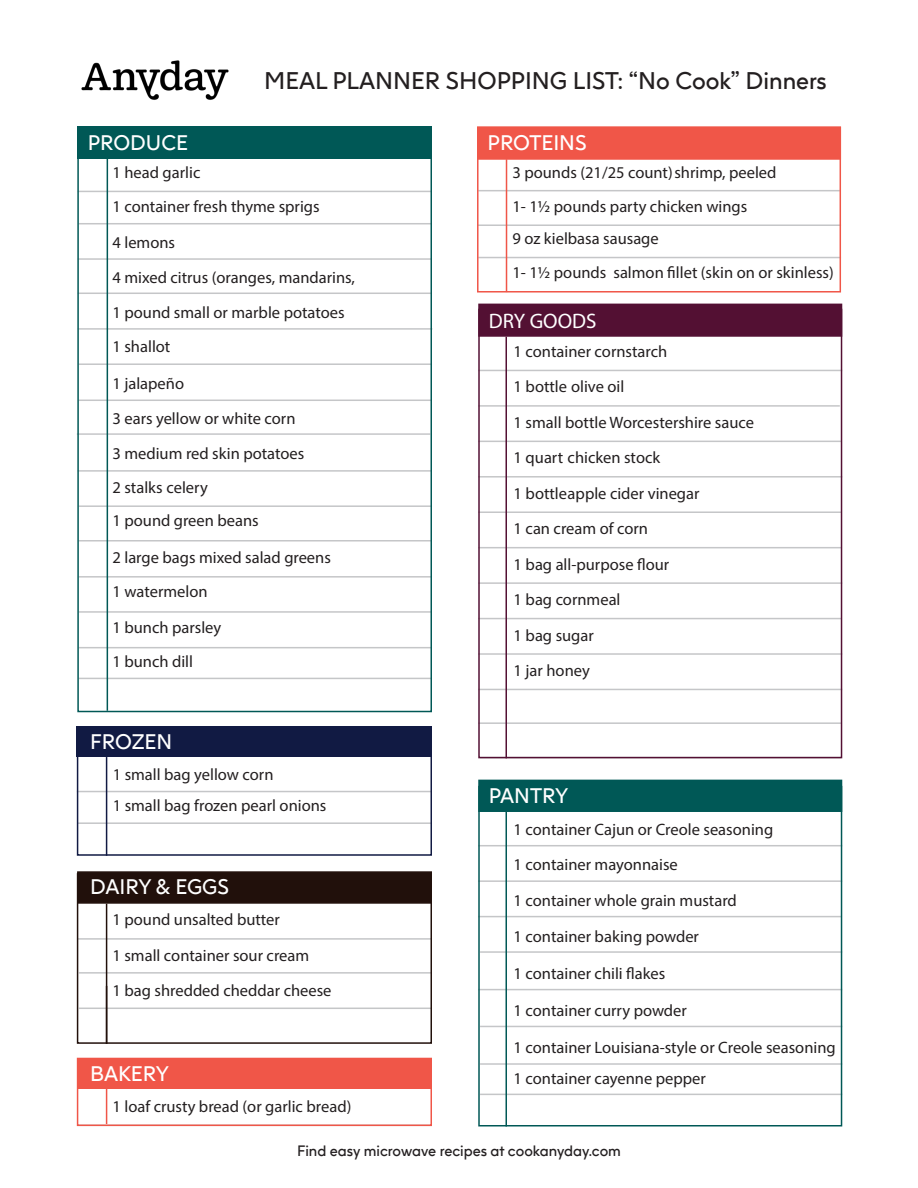
<style>
.page{position:relative;width:918px;height:1188px;background:#fff}
.page>*{position:absolute;margin:0;border:0;box-sizing:border-box;transform-origin:0 0}
.t1{font:24px "F37 Jan";color:#231f20}
.t2{font:21px "F37 Jan";color:#fff}
.t3{font:21px "Myriad Pro";color:#fff}
.t4{font:16.5px "Myriad Pro";color:#231f20}
.t5{font:15px "F37 Jan";color:#231f20}
</style>
<div class="page">
<hr style="left:106px;top:1066px;width:1px;height:58px;background:#f05648">
<hr style="left:478px;top:257px;width:363px;height:1px;background:#c5c6c8">
<hr style="left:79px;top:611px;width:352px;height:2px;background:#c5c6c8">
<hr style="left:79px;top:647px;width:352px;height:1px;background:#c5c6c8">
<hr style="left:79px;top:678px;width:352px;height:1px;background:#c5c6c8">
<div style="left:77px;top:127px;width:355px;height:32px;background:#005856"></div>
<hr style="left:78px;top:191px;width:353px;height:1px;background:#c5c6c8">
<hr style="left:79px;top:223px;width:353px;height:1px;background:#c5c6c8">
<hr style="left:78px;top:258px;width:353px;height:2px;background:#c5c6c8">
<hr style="left:78px;top:293px;width:353px;height:1px;background:#c5c6c8">
<hr style="left:78px;top:328px;width:354px;height:2px;background:#c5c6c8">
<hr style="left:79px;top:363px;width:353px;height:2px;background:#c5c6c8">
<hr style="left:79px;top:400px;width:353px;height:1px;background:#c5c6c8">
<hr style="left:77px;top:433px;width:353px;height:2px;background:#c5c6c8">
<hr style="left:78px;top:470px;width:353px;height:2px;background:#c5c6c8">
<hr style="left:79px;top:505px;width:353px;height:2px;background:#c5c6c8">
<hr style="left:79px;top:540px;width:353px;height:2px;background:#c5c6c8">
<hr style="left:79px;top:576px;width:353px;height:2px;background:#c5c6c8">
<div style="left:77px;top:871px;width:355px;height:33px;background:#21100b;border:2px solid #21100b"></div>
<div style="left:78px;top:1058px;width:353px;height:31px;background:#f05648"></div>
<hr style="left:77px;top:938px;width:355px;height:2px;background:#c5c6c8">
<hr style="left:79px;top:972px;width:353px;height:2px;background:#c5c6c8">
<hr style="left:79px;top:1008px;width:353px;height:1px;background:#c5c6c8">
<div style="left:477px;top:127px;width:364px;height:33px;background:#f05648;border:2px solid #f05648"></div>
<hr style="left:478px;top:190px;width:362px;height:1px;background:#c5c6c8">
<hr style="left:477px;top:224px;width:364px;height:2px;background:#c5c6c8">
<div style="left:478px;top:304px;width:364px;height:33px;background:#531033;border:2px solid #531033"></div>
<hr style="left:478px;top:370px;width:364px;height:1px;background:#c5c6c8">
<hr style="left:478px;top:405px;width:362px;height:2px;background:#c5c6c8">
<hr style="left:478px;top:441px;width:363px;height:1px;background:#c5c6c8">
<hr style="left:478px;top:476px;width:364px;height:2px;background:#c5c6c8">
<hr style="left:478px;top:511px;width:363px;height:2px;background:#c5c6c8">
<hr style="left:478px;top:547px;width:363px;height:1px;background:#c5c6c8">
<hr style="left:478px;top:582px;width:364px;height:2px;background:#c5c6c8">
<hr style="left:478px;top:618px;width:363px;height:1px;background:#c5c6c8">
<hr style="left:478px;top:653px;width:364px;height:2px;background:#c5c6c8">
<hr style="left:478px;top:689px;width:364px;height:1px;background:#c5c6c8">
<hr style="left:478px;top:722px;width:363px;height:2px;background:#c5c6c8">
<div style="left:478px;top:780px;width:364px;height:32px;background:#005856"></div>
<hr style="left:478px;top:845px;width:364px;height:1px;background:#c5c6c8">
<hr style="left:478px;top:880px;width:364px;height:2px;background:#c5c6c8">
<hr style="left:478px;top:916px;width:363px;height:1px;background:#c5c6c8">
<hr style="left:480px;top:951px;width:362px;height:2px;background:#c5c6c8">
<hr style="left:478px;top:989px;width:364px;height:1px;background:#c5c6c8">
<hr style="left:480px;top:1026px;width:362px;height:1px;background:#c5c6c8">
<hr style="left:480px;top:1063px;width:362px;height:2px;background:#c5c6c8">
<hr style="left:480px;top:1094px;width:362px;height:1px;background:#c5c6c8">
<hr style="left:107px;top:159px;width:1px;height:552px;background:#005856">
<hr style="left:78px;top:822px;width:353px;height:2px;background:#c5c6c8">
<div style="left:77px;top:727px;width:355px;height:30px;background:#111a43"></div>
<hr style="left:77px;top:791px;width:355px;height:1px;background:#c5c6c8">
<div style="left:77px;top:730px;width:355px;height:126px;border:2px solid #111a43"></div>
<hr style="left:106px;top:757px;width:1px;height:99px;background:#111a43">
<div style="left:77px;top:873px;width:355px;height:171px;border:2px solid #21100b"></div>
<div style="left:77px;top:1058px;width:355px;height:68px;border:2px solid #f05648"></div>
<hr style="left:106px;top:904px;width:1px;height:140px;background:#21100b">
<div style="left:477px;top:127px;width:364px;height:166px;border:2px solid #f05648"></div>
<hr style="left:506px;top:159px;width:1px;height:133px;background:#f05648">
<hr style="left:506px;top:337px;width:1px;height:421px;background:#531033">
<div style="left:478px;top:786px;width:364px;height:340px;border:2px solid #005856"></div>
<hr style="left:506px;top:812px;width:1px;height:314px;background:#005856">
<img style="left:77px;top:60px;width:181px;height:67px">
<div style="left:478px;top:309px;width:364px;height:449px;border:2px solid #531033"></div>
<div style="left:77px;top:131px;width:355px;height:581px;border:2px solid #005856"></div>
<p class="t1" style="left:264px;top:66px;width:564px">MEAL PLANNER SHOPPING LIST: “No Cook” Dinners</p>
<p class="t2" style="left:88px;top:129px;width:102px">PRODUCE</p>
<p class="t4" style="left:112px;top:163px;width:89px">1 head garlic</p>
<p class="t4" style="left:112px;top:197px;width:209px">1 container fresh thyme sprigs</p>
<p class="t4" style="left:112px;top:232px;width:64px">4 lemons</p>
<p class="t4" style="left:112px;top:267px;width:244px">4 mixed citrus (oranges, mandarins,</p>
<p class="t4" style="left:112px;top:302px;width:234px">1 pound small or marble potatoes</p>
<p class="t4" style="left:112px;top:336px;width:59px">1 shallot</p>
<p class="t4" style="left:112px;top:373px;width:73px">1 jalapeño</p>
<p class="t4" style="left:112px;top:408px;width:185px">3 ears yellow or white corn</p>
<p class="t4" style="left:112px;top:444px;width:193px">3 medium red skin potatoes</p>
<p class="t4" style="left:112px;top:477px;width:97px">2 stalks celery</p>
<p class="t4" style="left:112px;top:511px;width:148px">1 pound green beans</p>
<p class="t4" style="left:112px;top:547px;width:220px">2 large bags mixed salad greens</p>
<p class="t4" style="left:112px;top:581px;width:97px">1 watermelon</p>
<p class="t4" style="left:112px;top:618px;width:110px">1 bunch parsley</p>
<p class="t4" style="left:112px;top:651px;width:82px">1 bunch dill</p>
<p class="t2" style="left:90px;top:728px;width:84px">FROZEN</p>
<p class="t4" style="left:113px;top:764px;width:162px">1 small bag yellow corn</p>
<p class="t4" style="left:113px;top:795px;width:215px">1 small bag frozen pearl onions</p>
<p class="t2" style="left:90px;top:874px;width:140px">DAIRY &amp; EGGS</p>
<p class="t4" style="left:112px;top:910px;width:169px">1 pound unsalted butter</p>
<p class="t4" style="left:112px;top:945px;width:198px">1 small container sour cream</p>
<p class="t4" style="left:112px;top:981px;width:221px">1 bag shredded cheddar cheese</p>
<p class="t2" style="left:488px;top:129px;width:101px">PROTEINS</p>
<p class="t4" style="left:512px;top:163px;width:266px">3 pounds (21/25 count)shrimp, peeled</p>
<p class="t4" style="left:512px;top:197px;width:236px">1- 1½ pounds party chicken wings</p>
<p class="t4" style="left:512px;top:228px;width:148px">9 oz kielbasa sausage</p>
<p class="t4" style="left:512px;top:262px;width:323px">1- 1½ pounds salmon fillet (skin on or skinless)</p>
<p class="t3" style="left:489px;top:308px;width:109px">DRY GOODS</p>
<p class="t4" style="left:514px;top:341px;width:155px">1 container cornstarch</p>
<p class="t4" style="left:514px;top:376px;width:112px">1 bottle olive oil</p>
<p class="t4" style="left:514px;top:412px;width:242px">1 small bottle Worcestershire sauce</p>
<p class="t4" style="left:514px;top:448px;width:148px">1 quart chicken stock</p>
<p class="t4" style="left:514px;top:483px;width:187px">1 bottleapple cider vinegar</p>
<p class="t4" style="left:514px;top:518px;width:136px">1 can cream of corn</p>
<p class="t4" style="left:514px;top:554px;width:157px">1 bag all-purpose flour</p>
<p class="t4" style="left:514px;top:589px;width:108px">1 bag cornmeal</p>
<p class="t4" style="left:514px;top:625px;width:82px">1 bag sugar</p>
<p class="t4" style="left:514px;top:660px;width:78px">1 jar honey</p>
<p class="t2" style="left:489px;top:783px;width:81px">PANTRY</p>
<p class="t4" style="left:514px;top:819px;width:261px">1 container Cajun or Creole seasoning</p>
<p class="t4" style="left:514px;top:855px;width:166px">1 container mayonnaise</p>
<p class="t4" style="left:514px;top:890px;width:225px">1 container whole grain mustard</p>
<p class="t4" style="left:514px;top:926px;width:187px">1 container baking powder</p>
<p class="t4" style="left:514px;top:963px;width:153px">1 container chili flakes</p>
<p class="t4" style="left:514px;top:1000px;width:175px">1 container curry powder</p>
<p class="t4" style="left:514px;top:1038px;width:324px">1 container Louisiana-style or Creole seasoning</p>
<p class="t2" style="left:90px;top:1060px;width:80px">BAKERY</p>
<p class="t4" style="left:514px;top:1069px;width:194px">1 container cayenne pepper</p>
<p class="t4" style="left:112px;top:1096px;width:240px">1 loaf crusty bread (or garlic bread)</p>
<p class="t5" style="left:297px;top:1142px;width:325px">Find easy microwave recipes at cookanyday.com</p>
</div>
